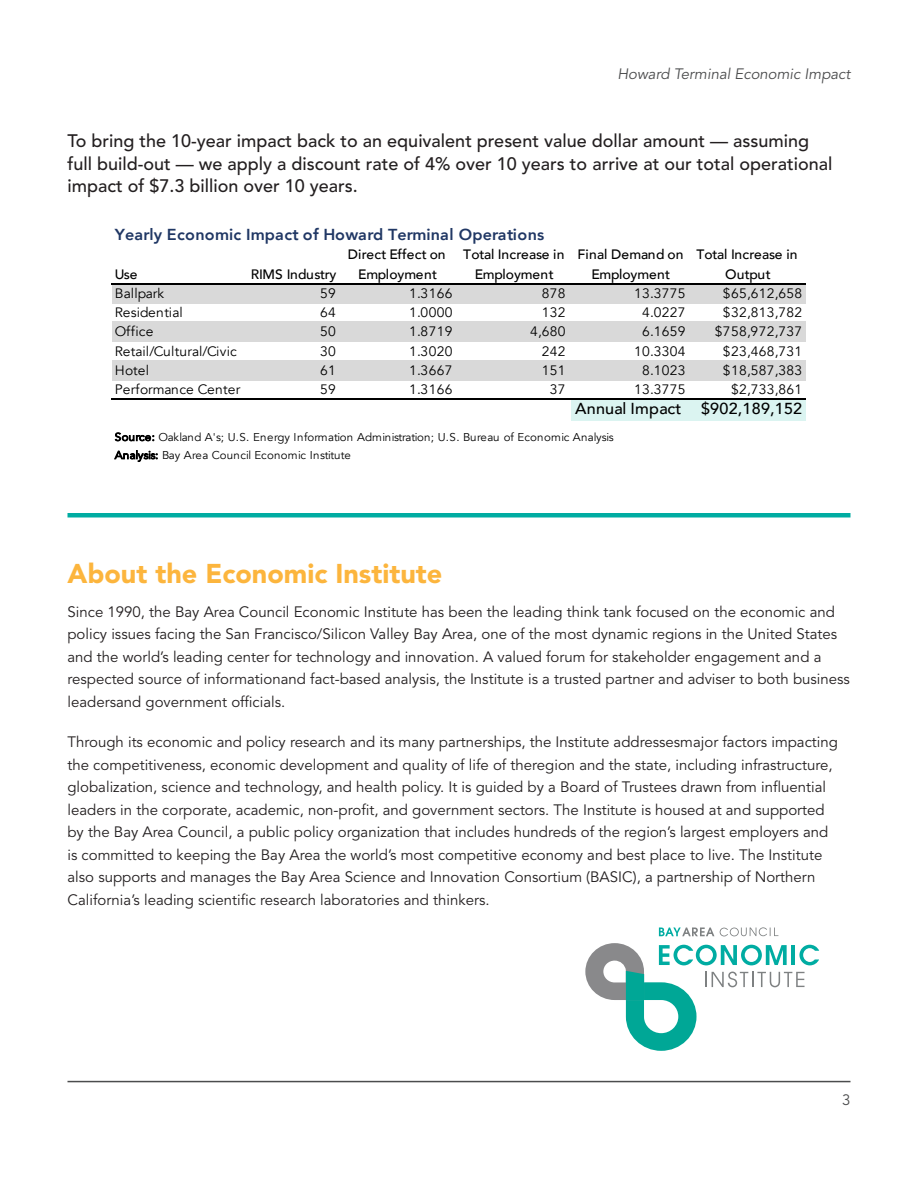
<style>
.page{position:relative;width:918px;height:1188px;background:#fff}
.page>*{position:absolute;margin:0;border:0;box-sizing:border-box;transform-origin:0 0}
.Heading_2{font:900 27px "Avenir LT Std";color:#fcb53d}
.Body_Text{font:500 18px/22.5px "Avenir LT Std";color:#231f20}
.t1{font:800 15.9px "Avenir";letter-spacing:.015em;color:#203764}
.t2{font:500 15.9px "Avenir";letter-spacing:.015em;color:#000}
.Heading_3_NOT_TOC{font:15px/22.5px "Avenir LT Std";color:#231f20}
.t3{font:italic 15px "Avenir LT Std";color:#4b4c4d}
.t4{font:15px "Avenir LT Std";color:#4b4c4d}
.t5{font:13.65px "Avenir";letter-spacing:.025em;color:#000}
.t6{font:500 13.65px/19.4px "Avenir";letter-spacing:-.01em;color:#000;text-align:center}
.t7{font:13.65px "Avenir";letter-spacing:.005em;color:#000}
.t8{font:500 13.65px "Avenir";letter-spacing:-.03em;color:#000}
.t9{font:13.65px "Avenir";color:#000}
.t10{font:11.4px/18.1px "Avenir";letter-spacing:.005em;color:#000}
.s1{font-size:11.1px}
</style>
<div class="page">
<hr style="left:68px;top:1081px;width:782px;height:1px;background:#4b4c4d">
<div style="left:112px;top:283px;width:694px;height:21px;background:#d9d9d9"></div>
<div style="left:112px;top:322px;width:694px;height:20px;background:#d9d9d9"></div>
<div style="left:112px;top:360px;width:694px;height:21px;background:#d9d9d9"></div>
<div style="left:572px;top:399px;width:234px;height:21px;background:#dbf4f1"></div>
<svg style="left:115px;top:432px;width:39px;height:9px"></svg>
<svg style="left:114px;top:450px;width:44px;height:12px"></svg>
<hr style="left:111px;top:283px;width:695px;height:1px;background:#000">
<hr style="left:111px;top:399px;width:695px;height:1px;background:#000">
<div style="left:68px;top:513px;width:782px;height:5px;background:#00aca2"></div>
<svg style="left:659px;top:928px;width:55px;height:8px"></svg>
<svg style="left:720px;top:927px;width:58px;height:9px"></svg>
<svg style="left:585px;top:943px;width:234px;height:108px"></svg>
<p class="t3" style="left:617px;top:65px;width:235px">Howard Terminal Economic Impact</p>
<p class="Body_Text" style="left:68px;top:130px;width:766px">To bring the 10-year impact back to an equivalent present value dollar amount — assuming full build-out — we apply a discount rate of 4% over 10 years to arrive at our total operational impact of $7.3 billion over 10 years.</p>
<p class="t1" style="left:115px;top:222px;width:431px">Yearly Economic Impact of Howard Terminal Operations</p>
<p class="t6" style="left:115px;top:263px;width:24px">Use</p>
<p class="t8" style="left:251px;top:262px;width:87px">RIMS Industry</p>
<p class="t9" style="left:115px;top:285px;width:51px">Ballpark</p>
<p class="t5" style="left:320px;top:285px;width:17px">59</p>
<p class="t5" style="left:409px;top:285px;width:45px">1.3166</p>
<p class="t5" style="left:542px;top:285px;width:25px">878</p>
<p class="t5" style="left:634px;top:285px;width:53px">13.3775</p>
<p class="t5" style="left:723px;top:285px;width:81px">$65,612,658</p>
<p class="t7" style="left:115px;top:304px;width:69px">Residential</p>
<p class="t5" style="left:320px;top:304px;width:17px">64</p>
<p class="t5" style="left:409px;top:304px;width:45px">1.0000</p>
<p class="t5" style="left:542px;top:304px;width:25px">132</p>
<p class="t5" style="left:642px;top:304px;width:45px">4.0227</p>
<p class="t5" style="left:723px;top:304px;width:81px">$32,813,782</p>
<p class="t5" style="left:115px;top:324px;width:40px">Office</p>
<p class="t5" style="left:320px;top:324px;width:17px">50</p>
<p class="t5" style="left:409px;top:324px;width:45px">1.8719</p>
<p class="t5" style="left:530px;top:324px;width:37px">4,680</p>
<p class="t5" style="left:642px;top:324px;width:45px">6.1659</p>
<p class="t5" style="left:715px;top:324px;width:89px">$758,972,737</p>
<p class="t7" style="left:115px;top:343px;width:124px">Retail/Cultural/Civic</p>
<p class="t5" style="left:320px;top:343px;width:17px">30</p>
<p class="t5" style="left:409px;top:343px;width:45px">1.3020</p>
<p class="t5" style="left:542px;top:343px;width:25px">242</p>
<p class="t5" style="left:634px;top:343px;width:53px">10.3304</p>
<p class="t5" style="left:723px;top:343px;width:81px">$23,468,731</p>
<p class="t5" style="left:115px;top:362px;width:36px">Hotel</p>
<p class="t5" style="left:320px;top:362px;width:17px">61</p>
<p class="t5" style="left:409px;top:362px;width:45px">1.3667</p>
<p class="t5" style="left:542px;top:362px;width:25px">151</p>
<p class="t5" style="left:642px;top:362px;width:45px">8.1023</p>
<p class="t5" style="left:723px;top:362px;width:81px">$18,587,383</p>
<p class="t5" style="left:115px;top:382px;width:127px">Performance Center</p>
<p class="t5" style="left:320px;top:382px;width:17px">59</p>
<p class="t5" style="left:409px;top:382px;width:45px">1.3166</p>
<p class="t5" style="left:550px;top:382px;width:17px">37</p>
<p class="t5" style="left:634px;top:382px;width:53px">13.3775</p>
<p class="t5" style="left:731px;top:382px;width:73px">$2,733,861</p>
<p class="t2" style="left:575px;top:394px;width:229px">Annual Impact $902,189,152</p>
<p class="t10" style="left:115px;top:428px;width:500px"><span class="s1">Source:</span> Oakland A's; U.S. Energy Information Administration; U.S. Bureau of Economic Analysis<br><span class="s1">Analysis:</span> Bay Area Council Economic Institute</p>
<p class="t6" style="left:348px;top:244px;width:99px">Direct Effect on<br>Employment</p>
<p class="t6" style="left:463px;top:244px;width:103px">Total Increase in<br>Employment</p>
<p class="t6" style="left:578px;top:244px;width:107px">Final Demand on<br>Employment</p>
<p class="t6" style="left:696px;top:244px;width:103px">Total Increase in<br>Output</p>
<p class="Heading_2" style="left:68px;top:558px;width:376px">About the Economic Institute</p>
<p class="Heading_3_NOT_TOC" style="left:68px;top:601px;width:784px">Since 1990, the Bay Area Council Economic Institute has been the leading think tank focused on the economic and policy issues facing the San Francisco/Silicon Valley Bay Area, one of the most dynamic regions in the United States and the world’s leading center for technology and innovation. A valued forum for stakeholder engagement and a respected source of informationand fact-based analysis, the Institute is a trusted partner and adviser to both business leadersand government officials.</p>
<p class="Heading_3_NOT_TOC" style="left:68px;top:731px;width:772px">Through its economic and policy research and its many partnerships, the Institute addressesmajor factors impacting the competitiveness, economic development and quality of life of theregion and the state, including infrastructure, globalization, science and technology, and health policy. It is guided by a Board of Trustees drawn from influential leaders in the corporate, academic, non-profit, and government sectors. The Institute is housed at and supported by the Bay Area Council, a public policy organization that includes hundreds of the region’s largest employers and is committed to keeping the Bay Area the world’s most competitive economy and best place to live. The Institute also supports and manages the Bay Area Science and Innovation Consortium (BASIC), a partnership of Northern California’s leading scientific research laboratories and thinkers.</p>
<p class="t4" style="left:842px;top:1091px;width:10px">3</p>
</div>
